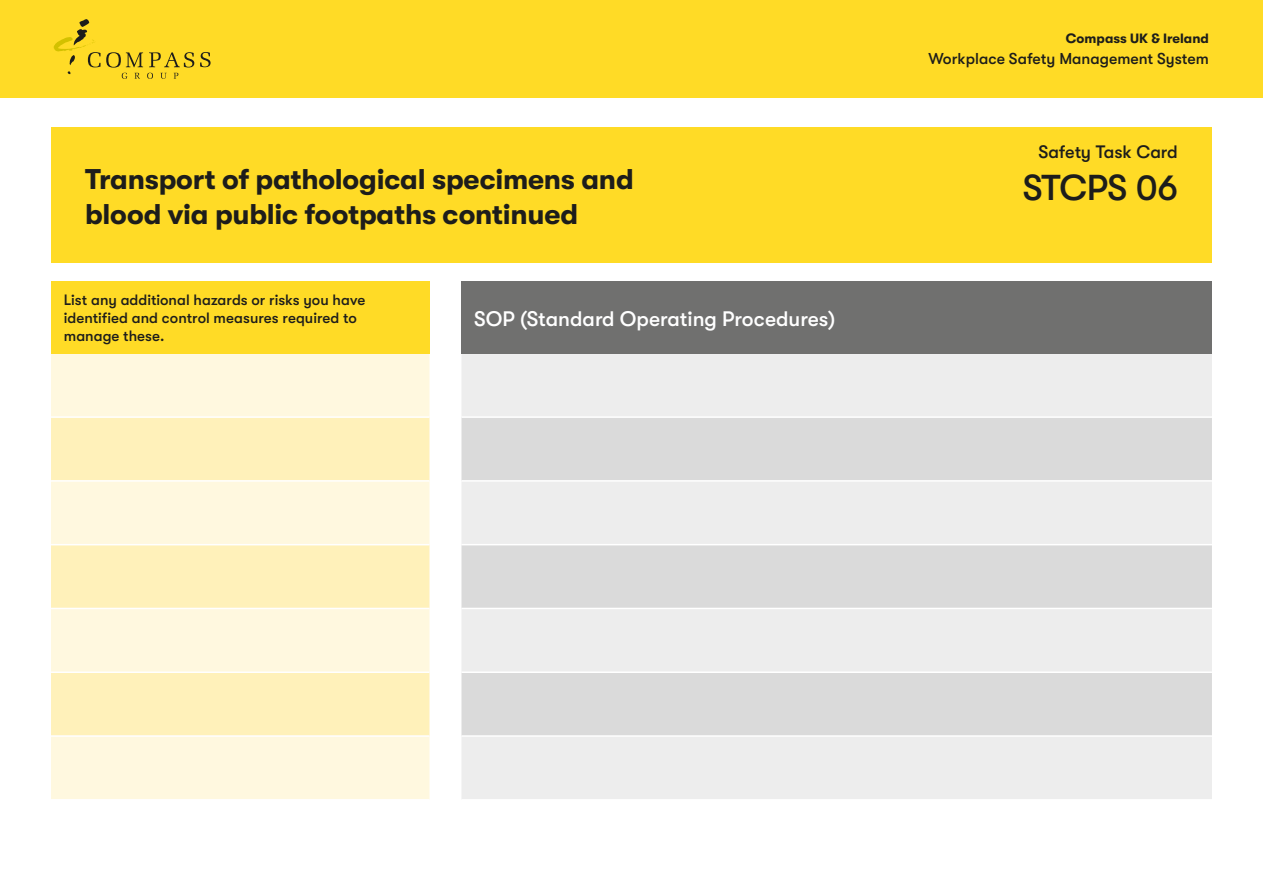
<style>
.page{position:relative;width:1263px;height:893px;background:#fff}
.page>*{position:absolute;margin:0;border:0;box-sizing:border-box;transform-origin:0 0}
.t1{font:500 36px "GT Walsheim Pro";letter-spacing:-.01em;color:#1d1d1b}
.t2{font:700 28.5px/34.5px "GT Walsheim Pro";letter-spacing:-.01em;color:#1d1d1b}
.t3{font:500 21px "GT Walsheim Pro";color:#fff}
.t4{font:500 18px "GT Walsheim Pro";letter-spacing:-.005em;color:#1d1d1b}
.t5{font:500 15.75px "GT Walsheim Pro";color:#1d1d1b}
.t6{font:500 15px/18px "GT Walsheim Pro";color:#1d1d1b}
.t7{font:700 13.5px "GT Walsheim Pro";color:#1d1d1b}
</style>
<div class="page">
<div style="left:0;top:0;width:1263px;height:97px;background:#ffdb26"></div>
<svg style="left:200px;top:52px;width:11px;height:15px"></svg>
<svg style="left:53px;top:19px;width:141px;height:60px"></svg>
<div style="left:51px;top:128px;width:1161px;height:135px;background:#ffdb26"></div>
<div style="left:51px;top:281px;width:378px;height:73px;background:#ffdb26"></div>
<div style="left:51px;top:354px;width:378px;height:445px;background:#fff8df"></div>
<svg style="left:51px;top:418px;width:378px;height:317px;background:#fff3c8"></svg>
<hr style="left:51px;top:416px;width:378px;height:2px;background:#fff">
<hr style="left:51px;top:480px;width:378px;height:2px;background:#fff">
<hr style="left:51px;top:544px;width:378px;height:1px;background:#fff">
<hr style="left:51px;top:608px;width:378px;height:1px;background:#fff">
<hr style="left:51px;top:671px;width:378px;height:2px;background:#fff">
<hr style="left:51px;top:735px;width:378px;height:2px;background:#fff">
<div style="left:461px;top:281px;width:751px;height:73px;background:#70706f"></div>
<div style="left:462px;top:354px;width:750px;height:445px;background:#ededed"></div>
<svg style="left:461px;top:418px;width:751px;height:317px;background:#e1e1e1"></svg>
<hr style="left:461px;top:416px;width:751px;height:2px;background:#fff">
<hr style="left:461px;top:480px;width:751px;height:2px;background:#fff">
<hr style="left:461px;top:544px;width:751px;height:1px;background:#fff">
<hr style="left:461px;top:608px;width:751px;height:1px;background:#fff">
<hr style="left:461px;top:671px;width:751px;height:2px;background:#fff">
<hr style="left:461px;top:735px;width:751px;height:2px;background:#fff">
<h2 class="t2" style="left:85px;top:162px;width:550px">Transport of pathological specimens and blood via public footpaths continued</h2>
<p class="t6" style="left:64px;top:291px;width:303px">List any additional hazards or risks you have identified and control measures required to manage these.</p>
<h3 class="t3" style="left:474px;top:307px;width:362px">SOP (Standard Operating Procedures)</h3>
<p class="t7" style="left:1066px;top:31px;width:145px">Compass UK &amp; Ireland</p>
<p class="t5" style="left:928px;top:50px;width:282px">Workplace Safety Management System</p>
<p class="t4" style="left:1038px;top:142px;width:141px">Safety Task Card</p>
<h1 class="t1" style="left:1023px;top:168px;width:157px">STCPS 06</h1>
</div>
